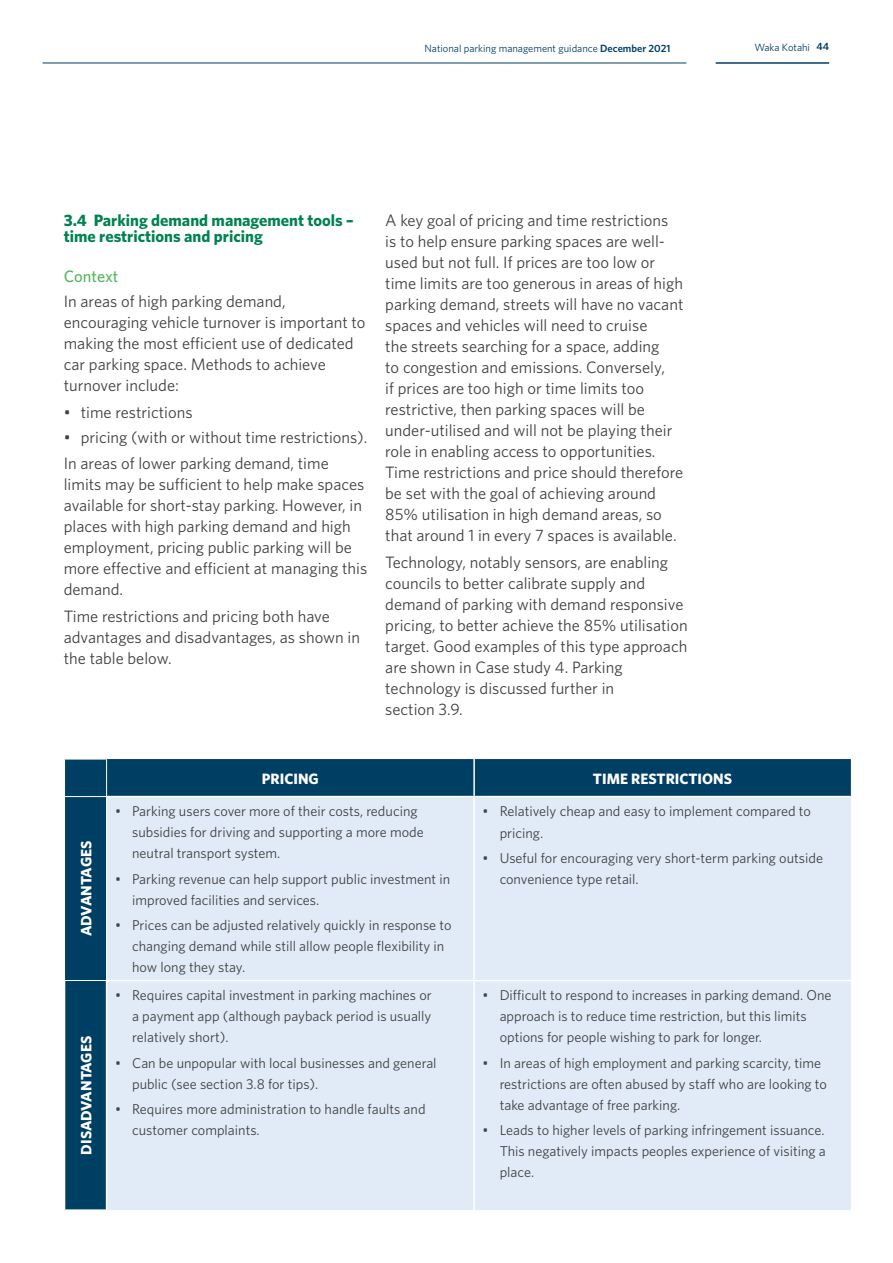
<style>
.page{position:relative;width:893px;height:1263px;background:#fff}
.page>*{position:absolute;margin:0;border:0;box-sizing:border-box;transform-origin:0 0}
.t1{font:16.5px/21px "Whitney";color:#414042}
.t2{font:700 16.5px/16.5px "Whitney";color:#008251}
.t3{font:500 16.5px "Whitney";color:#5ab560}
.t4{font:700 15px "Whitney";color:#fff}
.t5{font:14.25px/21px "Whitney";color:#414042}
.t6{font:10.5px "Whitney";color:#003f64}
.s1{font-weight:600}
</style>
<div class="page">
<hr style="left:716px;top:62px;width:113px;height:2px;background:#003f64">
<hr style="left:43px;top:63px;width:643px;height:1px;background:#003f64">
<div style="left:65px;top:759px;width:786px;height:450px;background:#003f64"></div>
<div style="left:107px;top:797px;width:744px;height:413px;background:#e1ebf7"></div>
<hr style="left:473px;top:759px;width:2px;height:37px;background:#fff">
<hr style="left:107px;top:796px;width:367px;height:1px;background:#fff">
<hr style="left:474px;top:796px;width:377px;height:1px;background:#fff">
<hr style="left:473px;top:797px;width:2px;height:183px;background:#fff">
<hr style="left:107px;top:980px;width:367px;height:1px;background:#fff">
<hr style="left:474px;top:980px;width:377px;height:1px;background:#fff">
<hr style="left:473px;top:981px;width:2px;height:229px;background:#fff">
<hr style="left:106px;top:981px;width:1px;height:228px;background:#fff">
<hr style="left:64px;top:759px;width:43px;height:1px;background:#fff">
<hr style="left:106px;top:759px;width:1px;height:37px;background:#fff">
<hr style="left:64px;top:796px;width:43px;height:1px;background:#fff">
<hr style="left:106px;top:797px;width:1px;height:183px;background:#fff">
<hr style="left:64px;top:980px;width:43px;height:1px;background:#fff">
<p class="t6" style="left:425px;top:41px;width:247px">National parking management guidance <span class="s1">December 2021</span></p>
<p class="t6" style="left:754px;top:40px;width:76px">Waka Kotahi <span class="s1">44</span></p>
<p class="t2" style="left:64px;top:211px;width:291px">3.4 Parking demand management tools – time restrictions and pricing</p>
<p class="t3" style="left:64px;top:265px;width:56px">Context</p>
<p class="t1" style="left:64px;top:290px;width:303px">In areas of high parking demand, encouraging vehicle turnover is important to making the most efficient use of dedicated car parking space. Methods to achieve turnover include:</p>
<p class="t1" style="left:64px;top:402px;width:130px">• time restrictions</p>
<p class="t1" style="left:64px;top:425px;width:305px;line-height:25.2px">• pricing (with or without time restrictions).<br>In areas of lower parking demand, time</p>
<p class="t1" style="left:64px;top:473px;width:305px">limits may be sufficient to help make spaces available for short-stay parking. However, in places with high parking demand and high employment, pricing public parking will be more effective and efficient at managing this demand.</p>
<p class="t1" style="left:64px;top:605px;width:298px">Time restrictions and pricing both have advantages and disadvantages, as shown in the table below.</p>
<p class="t1" style="left:385px;top:209px;width:300px">A key goal of pricing and time restrictions is to help ensure parking spaces are well&shy;used but not full. If prices are too low or time limits are too generous in areas of high parking demand, streets will have no vacant spaces and vehicles will need to cruise<br>the streets searching for a space, adding<br>to congestion and emissions. Conversely,<br>if prices are too high or time limits too restrictive, then parking spaces will be under-utilised and will not be playing their role in enabling access to opportunities.<br>Time restrictions and price should therefore be set with the goal of achieving around 85% utilisation in high demand areas, so that around 1 in every 7 spaces is available.</p>
<p class="t1" style="left:385px;top:552px;width:304px">Technology, notably sensors, are enabling councils to better calibrate supply and demand of parking with demand responsive pricing, to better achieve the 85% utilisation target. Good examples of this type approach are shown in Case study 4. Parking technology is discussed further in<br>section 3.9.</p>
<p class="t4" style="left:76px;top:936px;width:97px;rotate:-90deg">ADVANTAGES</p>
<p class="t4" style="left:76px;top:1154px;width:120px;rotate:-90deg">DISADVANTAGES</p>
<p class="t4" style="left:262px;top:768px;width:58px">PRICING</p>
<p class="t4" style="left:593px;top:768px;width:141px">TIME RESTRICTIONS</p>
<p class="t5" style="left:132px;top:801px;width:293px;text-indent:-17px">• Parking users cover more of their costs, reducing subsidies for driving and supporting a more mode neutral transport system.</p>
<p class="t5" style="left:132px;top:868px;width:320px;text-indent:-17px">• Parking revenue can help support public investment in improved facilities and services.</p>
<p class="t5" style="left:132px;top:914px;width:321px;text-indent:-17px">• Prices can be adjusted relatively quickly in response to changing demand while still allow people flexibility in how long they stay.</p>
<p class="t5" style="left:132px;top:984px;width:301px;text-align:justify;text-indent:-17px">• Requires capital investment in parking machines or a payment app (although payback period is usually relatively short).</p>
<p class="t5" style="left:132px;top:1052px;width:306px;text-indent:-17px">• Can be unpopular with local businesses and general public (see section 3.8 for tips).</p>
<p class="t5" style="left:132px;top:1098px;width:295px;text-indent:-17px">• Requires more administration to handle faults and customer complaints.</p>
<p class="t5" style="left:500px;top:801px;width:313px;text-indent:-17px">• Relatively cheap and easy to implement compared to pricing.</p>
<p class="t5" style="left:500px;top:847px;width:325px;text-indent:-17px">• Useful for encouraging very short-term parking outside convenience type retail.</p>
<p class="t5" style="left:500px;top:984px;width:333px;text-indent:-17px">• Difficult to respond to increases in parking demand. One approach is to reduce time restriction, but this limits options for people wishing to park for longer.</p>
<p class="t5" style="left:500px;top:1052px;width:329px;text-indent:-17px">• In areas of high employment and parking scarcity, time restrictions are often abused by staff who are looking to take advantage of free parking.</p>
<p class="t5" style="left:500px;top:1119px;width:328px;text-align:justify;text-indent:-17px">• Leads to higher levels of parking infringement issuance.<br>This negatively impacts peoples experience of visiting a place.</p>
</div>
